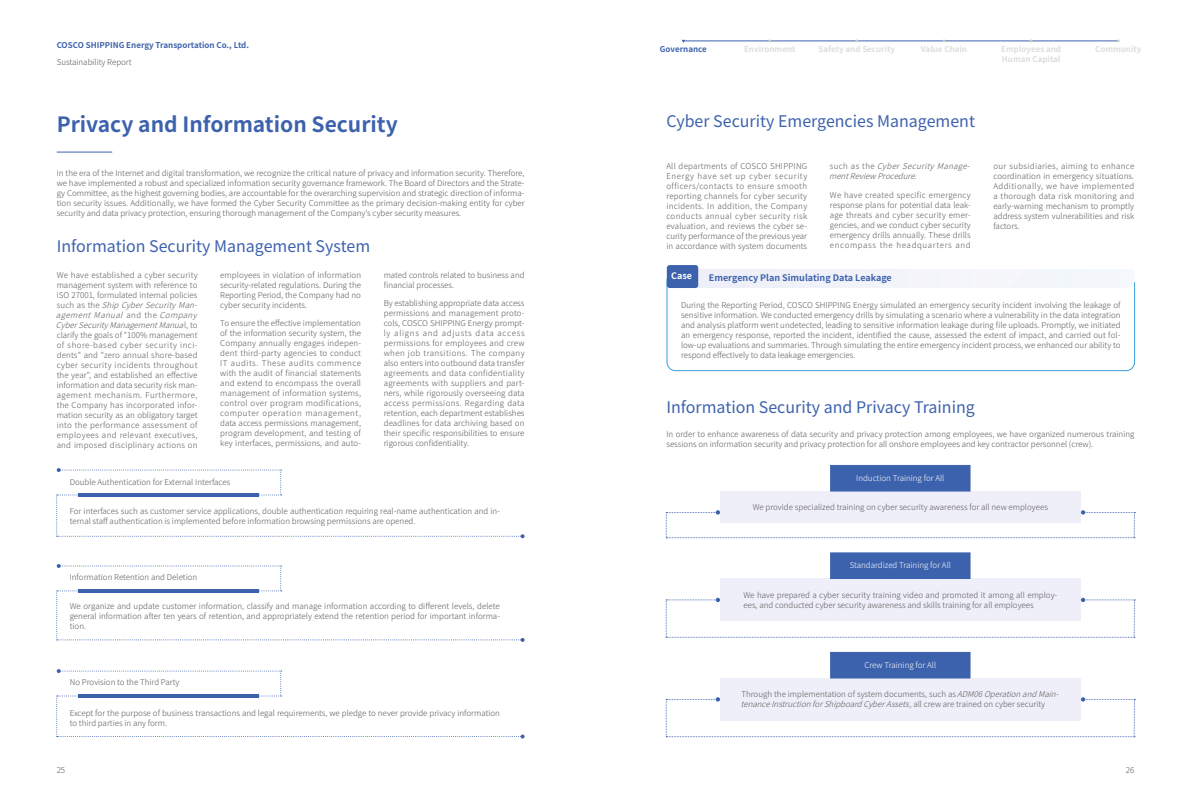
<style>
.page{position:relative;width:1191px;height:808px;background:#fff}
.page>*{position:absolute;margin:0;border:0;box-sizing:border-box;transform-origin:0 0}
.t1{font:700 21px "Source Han Sans SC";color:#3d62ad}
.t2{font:16px "Source Han Sans SC";color:#3d62ad}
.t3{font:700 9px "Source Han Sans SC";color:#3d62ad}
.t4{font:700 9px "Source Han Sans SC";color:#fff}
.t5{font:300 8px/10px "Source Han Sans SC";color:#595757;text-align:justify}
.t6{font:300 8px/10px "Source Han Sans SC";letter-spacing:.025em;color:#595757}
.t7{font:700 8px/10px "Source Han Sans SC";color:#dcdddd}
.t8{font:300 8px "Source Han Sans SC";color:#fff}
.t9{font:700 8px "Source Han Sans SC";color:#3d62ad}
.t10{font:italic 300 8px/10px "Source Han Sans SC";color:#595757}
.s1{font-style:italic}
.s2{font-style:normal}
</style>
<div class="page">
<hr style="left:683px;top:41px;width:434px;height:1px;background:#3d62ad">
<svg style="left:56px;top:468px;width:468px;height:70px"></svg>
<hr style="left:79px;top:493px;width:180px;height:3px;background:#3d62ad">
<svg style="left:56px;top:669px;width:468px;height:69px"></svg>
<hr style="left:79px;top:694px;width:180px;height:3px;background:#3d62ad">
<svg style="left:56px;top:564px;width:468px;height:78px"></svg>
<hr style="left:79px;top:589px;width:180px;height:3px;background:#3d62ad">
<div style="left:720px;top:491px;width:360px;height:31px;background:#eeeff8"></div>
<svg style="left:666px;top:510px;width:469px;height:28px"></svg>
<div style="left:830px;top:465px;width:140px;height:26px;background:#3d62ad"></div>
<div style="left:720px;top:579px;width:360px;height:42px;background:#eeeff8"></div>
<svg style="left:666px;top:598px;width:469px;height:40px"></svg>
<div style="left:830px;top:553px;width:140px;height:26px;background:#3d62ad"></div>
<div style="left:720px;top:678px;width:360px;height:43px;background:#eeeff8"></div>
<svg style="left:666px;top:697px;width:469px;height:40px"></svg>
<div style="left:830px;top:652px;width:140px;height:26px;background:#3d62ad"></div>
<svg style="left:666px;top:278px;width:469px;height:93px"></svg>
<div style="left:697px;top:269px;width:437px;height:19px;background:#f2f4fa"></div>
<div style="left:667px;top:265px;width:31px;height:23px;background:#3d62ad;border-radius:3px"></div>
<hr style="left:57px;top:152px;width:55px;height:1px;background:#3d62ad">
<p class="t9" style="left:57px;top:40px;width:194px">COSCO SHIPPING Energy Transportation Co., Ltd.</p>
<p class="t9" style="left:660px;top:45px;width:48px">Governance</p>
<p class="t7" style="left:818px;top:44px;width:78px">Safety and Security</p>
<p class="t7" style="left:1001px;top:44px;width:61px">Employees and<br>Human Capital</p>
<p class="t7" style="left:744px;top:44px;width:53px">Environment</p>
<p class="t7" style="left:921px;top:44px;width:48px">Value Chain</p>
<p class="t7" style="left:1095px;top:44px;width:48px">Community</p>
<p class="t5" style="left:57px;top:58px;width:76px">Sustainability Report</p>
<h1 class="t1" style="left:57px;top:112px;width:342px">Privacy and Information Security</h1>
<p class="t5" style="left:57px;top:169px;width:469px">In the era of the Internet and digital transformation, we recognize the critical nature of privacy and information security. Therefore, we have implemented a robust and specialized information security governance framework. The Board of Directors and the Strate&shy;gy Committee, as the highest governing bodies, are accountable for the overarching supervision and strategic direction of informa&shy;tion security issues. Additionally, we have formed the Cyber Security Committee as the primary decision-making entity for cyber security and data privacy protection, ensuring thorough management of the Company's cyber security measures.</p>
<h2 class="t2" style="left:57px;top:237px;width:315px">Information Security Management System</h2>
<p class="t6" style="left:56px;top:270px;width:148px">We have established a cyber security management system with reference to ISO 27001, formulated internal policies<br>s u c h a s t h e <span class="s1">ShipCyberSecurityMan&shy;agementManual</span>a n d t h e <span class="s1">Company CyberSecurityManagementManua</span>l , t o clarify the goals of "100% management of shore-based cyber security inci&shy;dents" and "zero annual shore-based cyber security incidents throughout the year", and established an effective information and data security risk man&shy;agement mechanism. Furthermore, the Company has incorporated infor&shy;mation security as an obligatory target into the performance assessment of employees and relevant executives, and imposed disciplinary actions on</p>
<p class="t5" style="left:220px;top:270px;width:142px">employees in violation of information security-related regulations. During the Reporting Period, the Company had no cyber security incidents.</p>
<p class="t5" style="left:220px;top:318px;width:142px">To ensure the effective implementation of the information security system, the Company annually engages indepen&shy;dent third-party agencies to conduct IT audits. These audits commence with the audit of financial statements and extend to encompass the overall management of information systems, control over program modifications, computer operation management, data access permissions management, program development, and testing of key interfaces, permissions, and auto-</p>
<p class="t5" style="left:70px;top:477px;width:162px">Double Authentication for External Interfaces</p>
<p class="t5" style="left:384px;top:270px;width:142px">mated controls related to business and financial processes.</p>
<p class="t5" style="left:384px;top:298px;width:142px">By establishing appropriate data access permissions and management proto&shy;cols, COSCO SHIPPING Energy prompt&shy;ly aligns and adjusts data access permissions for employees and crew when job transitions. The company also enters into outbound data transfer agreements and data confidentiality agreements with suppliers and part&shy;ners, while rigorously overseeing data access permissions. Regarding data retention, each department establishes deadlines for data archiving based on their specific responsibilities to ensure rigorous confidentiality.</p>
<p class="t5" style="left:70px;top:506px;width:432px">For interfaces such as customer service applications, double authentication requiring real-name authentication and in&shy;ternal staff authentication is implemented before information browsing permissions are opened.</p>
<p class="t5" style="left:70px;top:572px;width:129px">Information Retention and Deletion</p>
<p class="t5" style="left:70px;top:601px;width:432px">We organize and update customer information, classify and manage information according to different levels, delete general information after ten years of retention, and appropriately extend the retention period for important informa&shy;tion.</p>
<p class="t5" style="left:70px;top:677px;width:111px">No Provision to the Third Party</p>
<p class="t5" style="left:70px;top:708px;width:432px">Except for the purpose of business transactions and legal requirements, we pledge to never provide privacy information to third parties in any form.</p>
<h2 class="t2" style="left:666px;top:113px;width:310px">Cyber Security Emergencies Management</h2>
<p class="t5" style="left:666px;top:162px;width:142px">All departments of COSCO SHIPPING Energy have set up cyber security officers/contacts to ensure smooth reporting channels for cyber security incidents. In addition, the Company conducts annual cyber security risk evaluation, and reviews the cyber se&shy;curity performance of the previous year in accordance with system documents</p>
<p class="t10" style="left:829px;top:162px;width:148px"><span class="s2">s u c h a s t h e</span> CyberSecurityManage&shy;mentReviewProcedure.</p>
<p class="t5" style="left:830px;top:190px;width:142px">We have created specific emergency response plans for potential data leak&shy;age threats and cyber security emer&shy;gencies, and we conduct cyber security emergency drills annually. These drills encompass the headquarters and</p>
<p class="t4" style="left:671px;top:271px;width:22px">Case</p>
<p class="t3" style="left:709px;top:273px;width:184px">Emergency Plan Simulating Data Leakage</p>
<p class="t5" style="left:993px;top:162px;width:142px">our subsidiaries, aiming to enhance coordination in emergency situations.<br>Additionally, we have implemented a thorough data risk monitoring and early-warning mechanism to promptly address system vulnerabilities and risk factors.</p>
<p class="t5" style="left:681px;top:300px;width:441px">During the Reporting Period, COSCO SHIPPING Energy simulated an emergency security incident involving the leakage of sensitive information. We conducted emergency drills by simulating a scenario where a vulnerability in the data integration and analysis platform went undetected, leading to sensitive information leakage during file uploads. Promptly, we initiated an emergency response, reported the incident, identified the cause, assessed the extent of impact, and carried out fol&shy;low-up evaluations and summaries. Through simulating the entire emergency incident process, we enhanced our ability to respond effectively to data leakage emergencies.</p>
<h2 class="t2" style="left:666px;top:398px;width:310px">Information Security and Privacy Training</h2>
<p class="t5" style="left:666px;top:430px;width:469px">In order to enhance awareness of data security and privacy protection among employees, we have organized numerous training sessions on information security and privacy protection for all onshore employees and key contractor personnel (crew).</p>
<p class="t8" style="left:856px;top:473px;width:90px">Induction Training for All</p>
<p class="t5" style="left:752px;top:502px;width:297px">We provide specialized training on cyber security awareness for all new employees</p>
<p class="t8" style="left:849px;top:561px;width:103px">Standardized Training for All</p>
<p class="t5" style="left:743px;top:590px;width:315px">We have prepared a cyber security training video and promoted it among all employ&shy;ees, and conducted cyber security awareness and skills training for all employees</p>
<p class="t8" style="left:864px;top:660px;width:73px">Crew Training for All</p>
<p class="t5" style="left:740px;top:690px;width:325px">Through the implementation of system documents, such as <span class="s1">ADM06OperationandMain&shy;tenanceInstructionforShipboardCyberAssets</span>, a l l c r e w a r e t ra i n e d o n c y b e r s e c u r i ty</p>
<p class="t5" style="left:57px;top:765px;width:10px">25</p>
<p class="t5" style="left:1125px;top:765px;width:10px">26</p>
</div>
